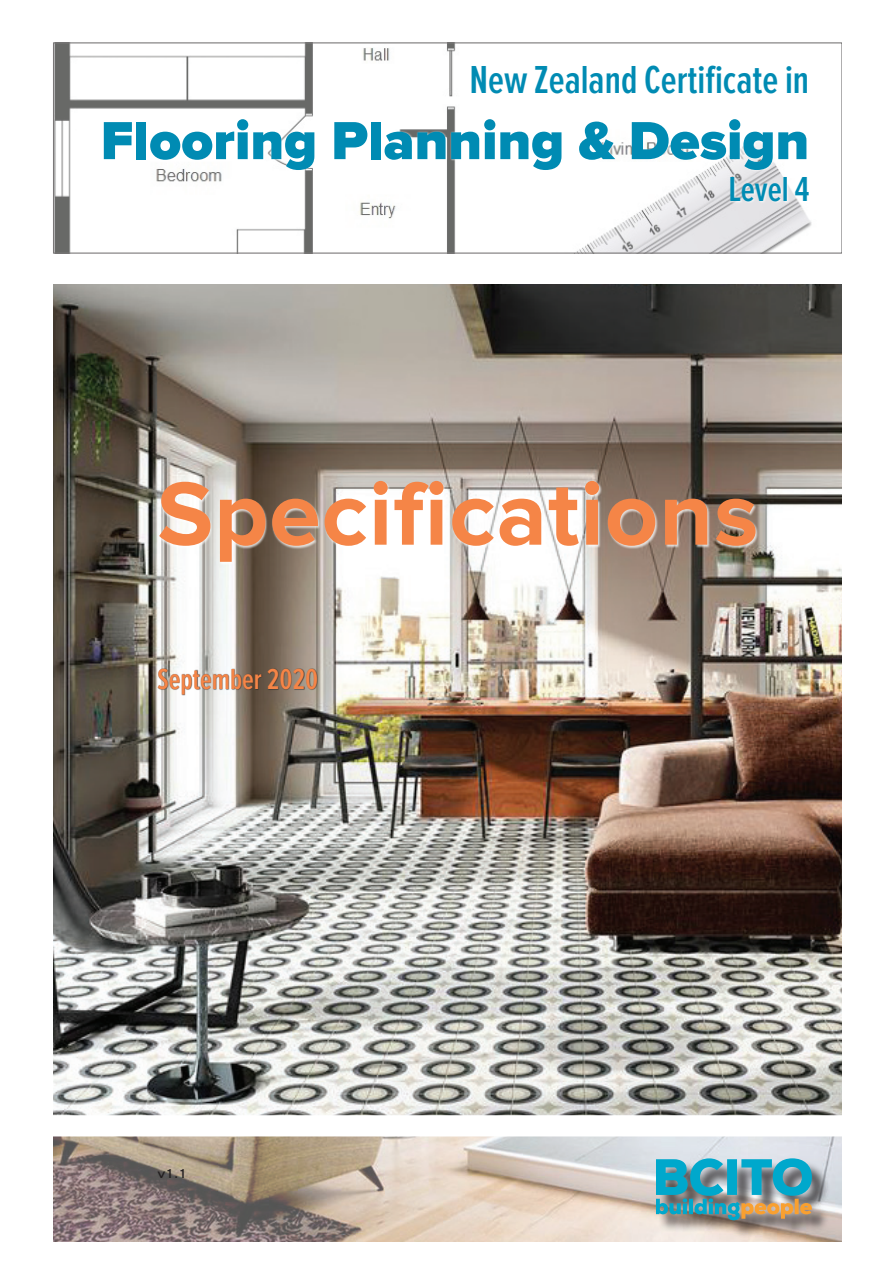
<style>
.page{position:relative;width:893px;height:1263px;background:#fff}
.page>*{position:absolute;margin:0;border:0;box-sizing:border-box;transform-origin:0 0}
.t1{font:700 93px "Proxima Nova";letter-spacing:.01em;color:#f58547}
.t2{font:900 55.5px "Proxima Nova";color:#008bb3}
.t3{font:600 expanded 40.5px "Proxima Nova";color:#008bb3}
.t4{font:600 expanded 36px "Proxima Nova";color:#008bb3}
.t5{font:600 expanded 30px "Proxima Nova";color:#f58547}
.t6{font:700 expanded 12px "Trade Gothic LT Std";color:#231f20}
</style>
<div class="page">
<img style="left:53px;top:285px;width:789px;height:830px">
<img style="left:55px;top:44px;width:757px;height:208px">
<img style="left:53px;top:1137px;width:789px;height:105px">
<div style="left:158px;top:668px;width:160px;height:27px;background:#231f20;opacity:.75"></div>
<div style="left:658px;top:1161px;width:172px;height:78px;background:#231f20;opacity:.75"></div>
<img style="left:656px;top:1158px;width:156px;height:62px">
<div style="left:159px;top:481px;width:600px;height:84px;background:#fff;opacity:.75"></div>
<div style="left:102px;top:64px;width:709px;height:140px;background:#fff"></div>
<p class="t3" style="left:469px;top:57px;width:341px">New Zealand Certificate in</p>
<h2 class="t2" style="left:101px;top:108px;width:710px">Flooring Planning &amp; Design</h2>
<p class="t4" style="left:729px;top:169px;width:82px">Level 4</p>
<h1 class="t1" style="left:157px;top:461px;width:602px">Specifications</h1>
<p class="t5" style="left:157px;top:662px;width:162px">September 2020</p>
<p class="t6" style="left:157px;top:1166px;width:31px">v1.1</p>
</div>
